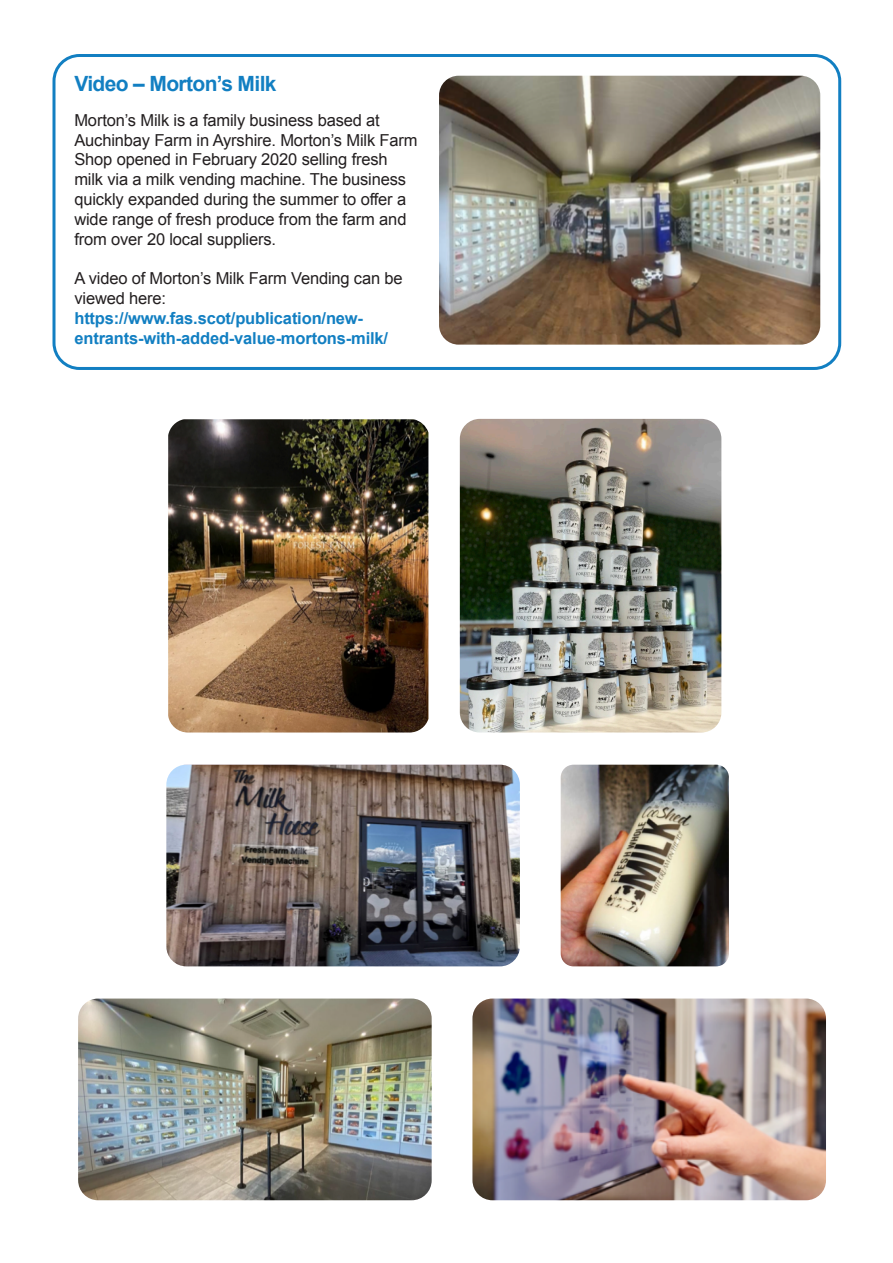
<style>
.page{position:relative;width:893px;height:1263px;background:#fff}
.page>*{position:absolute;margin:0;border:0;box-sizing:border-box;transform-origin:0 0}
.t1{font:700 21px "Arial";letter-spacing:-.03em;color:#127fc2}
.t2{font:16.5px/19.8px "Arial";letter-spacing:-.01em;color:#231f20}
.t3{font:700 16.5px/19.8px "Arial";letter-spacing:-.01em;color:#127fc2}
</style>
<div class="page">
<div style="left:52px;top:54px;width:789px;height:316px;border:3px solid #127fc2;border-radius:26px"></div>
<img style="left:166px;top:765px;width:354px;height:201px">
<img style="left:78px;top:998px;width:354px;height:202px">
<img style="left:472px;top:998px;width:354px;height:202px">
<img style="left:168px;top:419px;width:260px;height:313px">
<img style="left:460px;top:419px;width:261px;height:313px">
<img style="left:439px;top:76px;width:381px;height:269px">
<img style="left:561px;top:765px;width:168px;height:201px">
<p class="t1" style="left:74px;top:70px;width:204px">Video – Morton’s Milk</p>
<p class="t2" style="left:74px;top:110px;width:345px">Morton’s Milk is a family business based at Auchinbay Farm in Ayrshire. Morton’s Milk Farm Shop opened in February 2020 selling fresh milk via a milk vending machine. The business quickly expanded during the summer to offer a wide range of fresh produce from the farm and from over 20 local suppliers.</p>
<p class="t2" style="left:74px;top:269px;width:330px">A video of Morton’s Milk Farm Vending can be viewed here:</p>
<p class="t3" style="left:74px;top:309px;width:315px">https://www.fas.scot/publication/new&shy;entrants-with-added-value-mortons-milk/</p>
</div>
